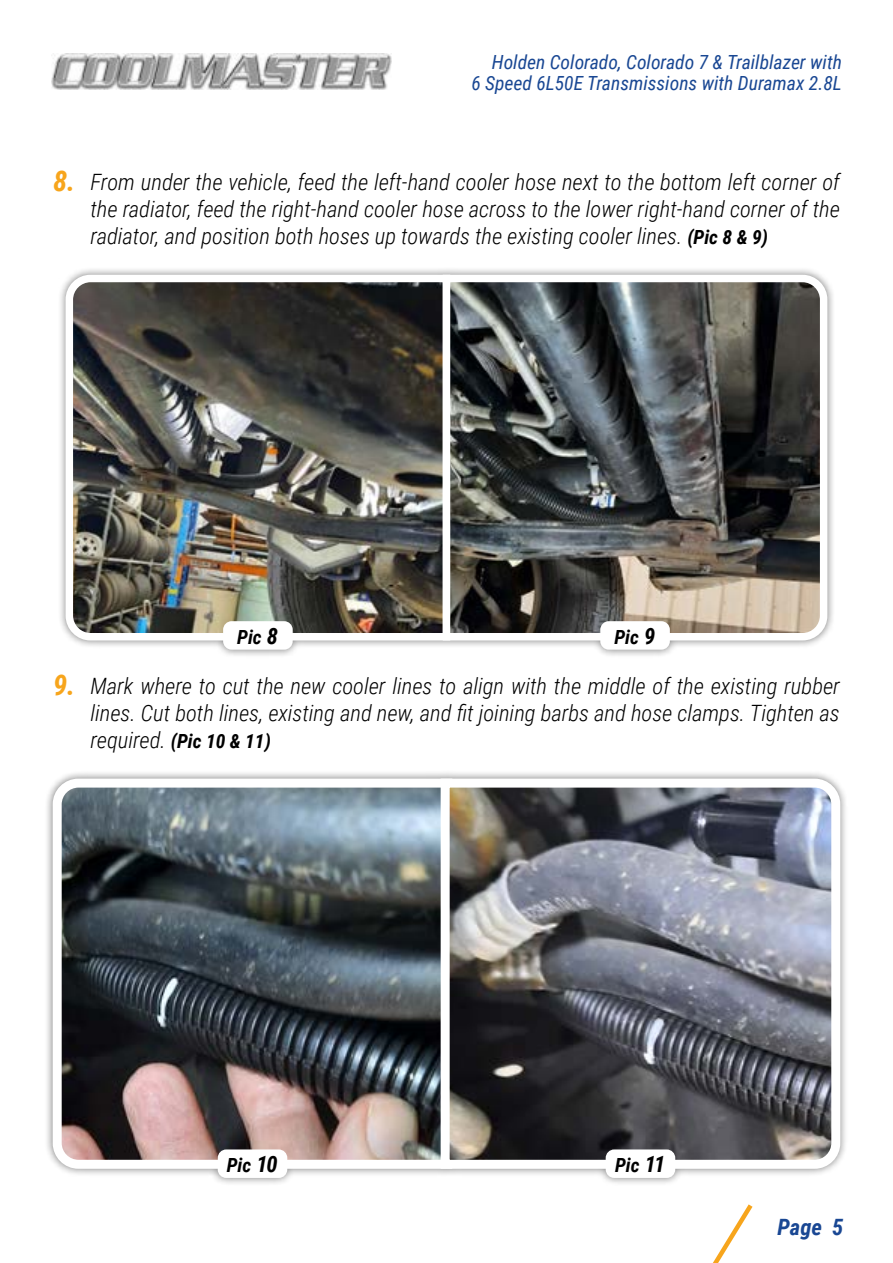
<style>
.page{position:relative;width:893px;height:1263px;background:#fff}
.page>*{position:absolute;margin:0;border:0;box-sizing:border-box;transform-origin:0 0}
.t1{font:italic 700 28.5px "Roboto Condensed";color:#f7a51c}
.t2{font:italic 300 22.5px/27px "Roboto Condensed";color:#000;text-align:justify}
.t3{font:italic 700 22.5px "Roboto Condensed";color:#194793}
.t4{font:italic 19.5px/21px "Roboto Condensed";color:#194793;text-align:right}
.t5{font:italic 700 19.5px "Roboto Condensed";color:#000}
.s1{font-weight:700;font-size:19.5px}
.s2{font-size:22.5px}
.s3{font-weight:300;font-size:22.5px}
</style>
<div class="page">
<svg style="left:713px;top:1204px;width:40px;height:59px"></svg>
<img style="left:51px;top:53px;width:340px;height:36px">
<div style="left:58px;top:267px;width:777px;height:391px;background:#000;opacity:.5"></div>
<img style="left:62px;top:271px;width:377px;height:373px">
<img style="left:439px;top:271px;width:392px;height:373px">
<div style="left:600px;top:621px;width:70px;height:29px;background:#fff;border-radius:9px"></div>
<div style="left:223px;top:621px;width:70px;height:29px;background:#fff;border-radius:9px"></div>
<div style="left:45px;top:771px;width:804px;height:415px;background:#000;opacity:.5"></div>
<img style="left:48px;top:774px;width:388px;height:399px">
<img style="left:436px;top:774px;width:409px;height:399px">
<div style="left:606px;top:1149px;width:69px;height:29px;background:#fff;border-radius:9px"></div>
<div style="left:218px;top:1149px;width:69px;height:29px;background:#fff;border-radius:9px"></div>
<p class="t4" style="left:471px;top:50px;width:372px">Holden Colorado, Colorado 7 &amp; Trailblazer with<br>6 Speed 6L50E Transmissions with Duramax 2.8L</p>
<p class="t1" style="left:53px;top:161px;width:24px">8.</p>
<p class="t2" style="left:90px;top:168px;width:751px">From under the vehicle, feed the left-hand cooler hose next to the bottom left corner of the radiator, feed the right-hand cooler hose across to the lower right-hand corner of the radiator, and position both hoses up towards the existing cooler lines. <span class="s1">(Pic 8 &amp; 9)</span></p>
<p class="t1" style="left:53px;top:665px;width:24px">9.</p>
<p class="t5" style="left:237px;top:623px;width:42px">Pic <span class="s2">8</span></p>
<p class="t5" style="left:614px;top:623px;width:42px">Pic <span class="s2">9</span></p>
<p class="t2" style="left:90px;top:672px;width:751px">Mark where to cut the new cooler lines to align with the middle of the existing rubber lines. Cut both lines, existing and new, and fit joining barbs and hose clamps. Tighten as</p>
<p class="t5" style="left:90px;top:727px;width:182px"><span class="s3">required.</span> (Pic 10 &amp; 11)</p>
<p class="t5" style="left:227px;top:1151px;width:52px">Pic <span class="s2">10</span></p>
<p class="t5" style="left:615px;top:1151px;width:52px">Pic <span class="s2">11</span></p>
<p class="t3" style="left:777px;top:1212px;width:67px">Page 5</p>
</div>
